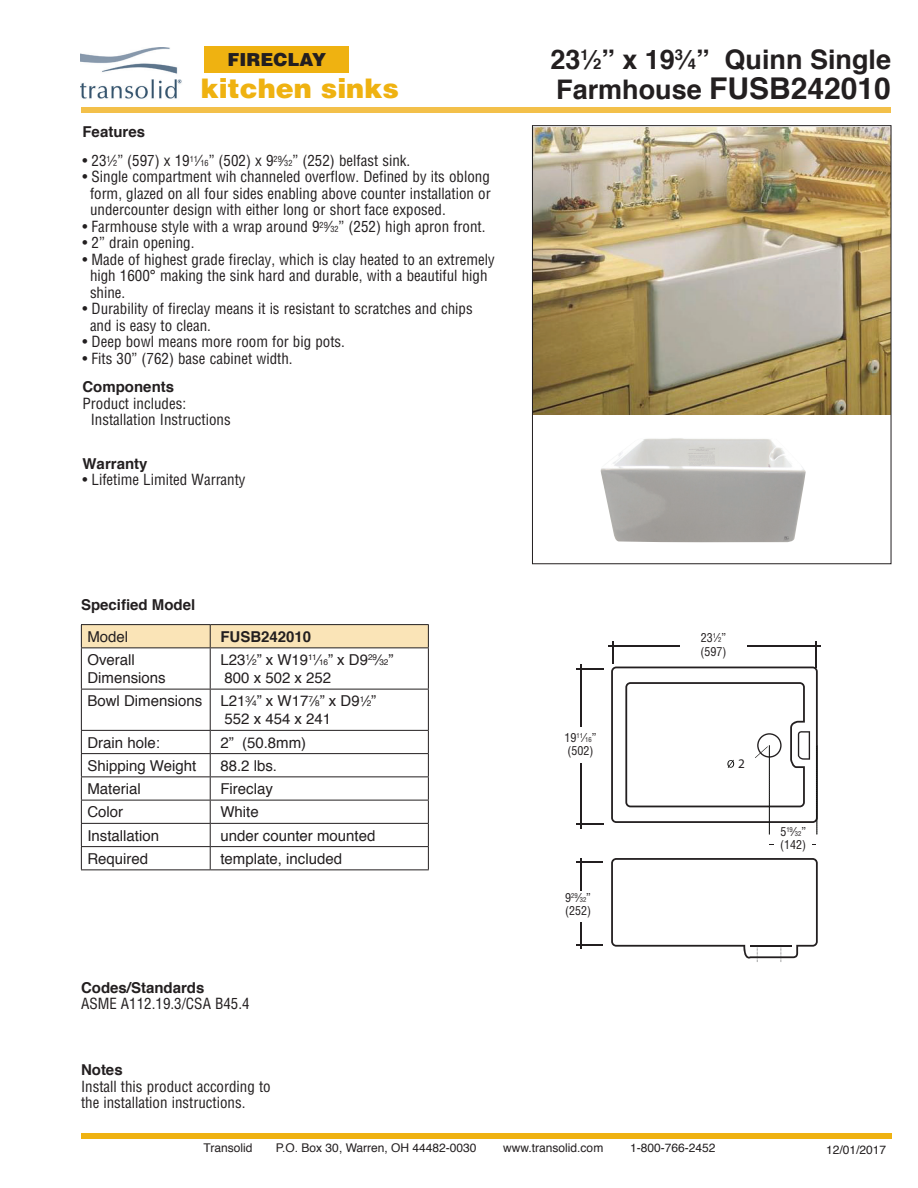
<style>
.page{position:relative;width:918px;height:1188px;background:#fff}
.page>*{position:absolute;margin:0;border:0;box-sizing:border-box;transform-origin:0 0}
.t1{font:700 30px "Helvetica";color:#231f20}
.t2{font:700 27px "Helvetica";color:#231f20}
.t3{font:900 27px "Helvetica";color:#efb211}
.t4{font:21.6px "Myriad Pro";color:#231f20}
.t5{font:900 18px "Helvetica";color:#231f20}
.t6{font:condensed 15px/16.5px "Helvetica";color:#231f20}
.t7{font:15px/18px "Helvetica";color:#231f20}
.t8{font:700 15px "Helvetica";color:#231f20}
.t9{font:13.2px "Myriad Pro";color:#231f20}
.t10{font:12px "Helvetica";color:#231f20}
.t11{font:condensed 12px/13.5px "Helvetica";color:#231f20}
.t12{font:condensed 6.6px "Helvetica";color:#231f20}
.s1{font-size:8.25px}
.s2{font-size:14.85px}
.s3{font-size:27px}
.s4{font-size:6.6px}
.s5{font-size:12px}
</style>
<div class="page">
<img style="left:81px;top:47px;width:101px;height:52px">
<hr style="left:815px;top:641px;width:2px;height:27px;background:#231f20">
<hr style="left:748px;top:646px;width:73px;height:1px;background:#231f20">
<hr style="left:608px;top:646px;width:72px;height:1px;background:#231f20">
<hr style="left:612px;top:641px;width:2px;height:23px;background:#231f20">
<hr style="left:576px;top:861px;width:27px;height:2px;background:#231f20">
<hr style="left:580px;top:916px;width:1px;height:33px;background:#231f20">
<hr style="left:580px;top:858px;width:1px;height:33px;background:#231f20">
<svg style="left:576px;top:944px;width:27px;height:1px"></svg>
<hr style="left:580px;top:763px;width:2px;height:66px;background:#231f20">
<hr style="left:580px;top:664px;width:2px;height:63px;background:#231f20">
<hr style="left:576px;top:668px;width:28px;height:2px;background:#231f20">
<hr style="left:576px;top:823px;width:28px;height:2px;background:#231f20">
<svg style="left:611px;top:858px;width:207px;height:104px"></svg>
<hr style="left:769px;top:844px;width:47px;height:1px;background:#231f20">
<svg style="left:611px;top:667px;width:207px;height:167px"></svg>
<div style="left:81px;top:107px;width:810px;height:6px;background:#f3c04a"></div>
<div style="left:81px;top:1134px;width:810px;height:5px;background:#efb211"></div>
<img style="left:534px;top:127px;width:355px;height:288px">
<hr style="left:81px;top:648px;width:1px;height:41px;background:#231f20">
<hr style="left:81px;top:689px;width:1px;height:41px;background:#231f20">
<hr style="left:81px;top:730px;width:129px;height:1px;background:#231f20">
<hr style="left:81px;top:753px;width:129px;height:1px;background:#231f20">
<hr style="left:81px;top:776px;width:129px;height:1px;background:#231f20">
<hr style="left:81px;top:800px;width:129px;height:1px;background:#231f20">
<hr style="left:81px;top:823px;width:129px;height:1px;background:#231f20">
<hr style="left:81px;top:846px;width:129px;height:1px;background:#231f20">
<svg style="left:81px;top:731px;width:1px;height:138px"></svg>
<hr style="left:81px;top:869px;width:129px;height:1px;background:#231f20">
<hr style="left:210px;top:648px;width:1px;height:41px;background:#231f20">
<hr style="left:428px;top:648px;width:1px;height:41px;background:#231f20">
<hr style="left:210px;top:689px;width:1px;height:41px;background:#231f20">
<hr style="left:428px;top:689px;width:1px;height:41px;background:#231f20">
<hr style="left:210px;top:753px;width:219px;height:1px;background:#231f20">
<hr style="left:210px;top:776px;width:219px;height:1px;background:#231f20">
<hr style="left:210px;top:800px;width:219px;height:1px;background:#231f20">
<hr style="left:210px;top:823px;width:219px;height:1px;background:#231f20">
<hr style="left:210px;top:846px;width:219px;height:1px;background:#231f20">
<svg style="left:210px;top:731px;width:1px;height:138px"></svg>
<svg style="left:428px;top:731px;width:1px;height:138px"></svg>
<hr style="left:210px;top:869px;width:219px;height:1px;background:#231f20">
<hr style="left:81px;top:624px;width:129px;height:1px;background:#231f20">
<hr style="left:210px;top:624px;width:219px;height:1px;background:#231f20">
<svg style="left:81px;top:625px;width:348px;height:23px;background:#f1dcb1"></svg>
<hr style="left:81px;top:689px;width:129px;height:1px;background:#231f20">
<hr style="left:210px;top:689px;width:219px;height:1px;background:#231f20">
<hr style="left:210px;top:730px;width:219px;height:1px;background:#231f20">
<div style="left:204px;top:46px;width:145px;height:27px;background:#efb211"></div>
<img style="left:600px;top:438px;width:206px;height:104px">
<div style="left:532px;top:125px;width:359px;height:439px;border:1px solid #231f20"></div>
<div style="left:774px;top:826px;width:38px;height:27px;background:#fff"></div>
<div style="left:562px;top:892px;width:32px;height:29px;background:#fff"></div>
<p class="t5" style="left:228px;top:48px;width:100px">FIRECLAY</p>
<h2 class="t3" style="left:201px;top:71px;width:200px">kitchen sinks</h2>
<p class="t8" style="left:82px;top:120px;width:64px">Features</p>
<p class="t6" style="left:82px;top:152px;width:329px">• 23<sup>1</sup>⁄<span class="s1">2</span>” (597) x 19<sup>11</sup>⁄<span class="s1">16</span>” (502) x 9<sup>29</sup>⁄<span class="s1">32</span>” (252) belfast sink.</p>
<p class="t6" style="left:90px;top:168px;width:402px;text-align:justify;text-indent:-8px">• Single compartment wih channeled overflow. Defined by its oblong form, glazed on all four sides enabling above counter installation or undercounter design with either long or short face exposed.</p>
<p class="t6" style="left:83px;top:218px;width:405px">• Farmhouse style with a wrap around 9<sup>29</sup>⁄<span class="s1">32</span>” (252) high apron front.</p>
<p class="t6" style="left:83px;top:234px;width:113px">• 2” drain opening.</p>
<p class="t6" style="left:90px;top:251px;width:406px;text-indent:-8px">• Made of highest grade fireclay, which is clay heated to an extremely high 1600° making the sink hard and durable, with a beautiful high shine.</p>
<p class="t6" style="left:90px;top:300px;width:384px;text-indent:-8px">• Durability of fireclay means it is resistant to scratches and chips and is easy to clean.</p>
<p class="t6" style="left:83px;top:333px;width:264px">• Deep bowl means more room for big pots.</p>
<p class="t6" style="left:83px;top:350px;width:212px">• Fits 30” (762) base cabinet width.</p>
<p class="t8" style="left:83px;top:375px;width:93px">Components</p>
<p class="t6" style="left:91px;top:395px;width:141px;text-indent:-8px">Product includes:<br>Installation Instructions</p>
<p class="t8" style="left:83px;top:451px;width:67px">Warranty</p>
<p class="t6" style="left:83px;top:471px;width:165px">• Lifetime Limited Warranty</p>
<p class="t8" style="left:81px;top:592px;width:116px">Specified Model</p>
<p class="t7" style="left:87px;top:628px;width:42px">Model</p>
<p class="t8" style="left:220px;top:624px;width:92px">FUSB242010</p>
<p class="t7" style="left:87px;top:651px;width:80px">Overall<br>Dimensions</p>
<p class="t7" style="left:220px;top:651px;width:175px">L23<sup>1</sup>⁄<span class="s1">2</span>” x W19<sup>11</sup>⁄<span class="s1">16</span>” x D9<sup>29</sup>⁄<span class="s1">32</span>”<br>800 x 502 x 252</p>
<p class="t7" style="left:225px;top:693px;width:153px;text-indent:-137px">Bowl Dimensions L21<sup>3</sup>⁄<span class="s1">4</span>” x W17<sup>7</sup>⁄<span class="s1">8</span>” x D9<sup>1</sup>⁄<span class="s1">2</span>”<br>552 x 454 x 241</p>
<p class="t7" style="left:87px;top:734px;width:74px">Drain hole:</p>
<p class="t7" style="left:220px;top:734px;width:87px">2” (50.8mm)</p>
<p class="t7" style="left:87px;top:757px;width:110px">Shipping Weight</p>
<p class="t7" style="left:220px;top:757px;width:58px">88.2 lbs.</p>
<p class="t7" style="left:87px;top:780px;width:55px">Material</p>
<p class="t7" style="left:220px;top:780px;width:54px">Fireclay</p>
<p class="t7" style="left:87px;top:804px;width:37px">Color</p>
<p class="t7" style="left:220px;top:804px;width:40px">White</p>
<p class="t7" style="left:87px;top:827px;width:73px">Installation</p>
<p class="t7" style="left:220px;top:827px;width:157px">under counter mounted</p>
<p class="t7" style="left:87px;top:850px;width:62px">Required</p>
<p class="t7" style="left:220px;top:850px;width:123px">template, included</p>
<p class="t8" style="left:81px;top:975px;width:125px">Codes/Standards</p>
<p class="t6" style="left:81px;top:995px;width:170px">ASME A112.19.3/CSA B45.4</p>
<p class="t8" style="left:81px;top:1058px;width:43px">Notes</p>
<p class="t6" style="left:81px;top:1078px;width:191px">Install this product according to the installation instructions.</p>
<h2 class="t2" style="left:550px;top:37px;width:342px">23<sup>1</sup>⁄<span class="s2">2</span>” x 19<sup>3</sup>⁄<span class="s2">4</span>” Quinn Single</h2>
<h1 class="t1" style="left:556px;top:64px;width:336px"><span class="s3">Farmhouse</span> FUSB242010</h1>
<p class="t11" style="left:565px;top:731px;width:33px">19<sup>11</sup>⁄<span class="s4">16</span>” (502)</p>
<h3 class="t4" style="left:567px;top:732px;width:23px">18</h3>
<p class="t12" style="left:565px;top:893px;width:27px"><span class="s5">9</span>29<span class="s5">⁄</span>32<span class="s5">”</span></p>
<p class="t11" style="left:565px;top:904px;width:27px">(252)</p>
<h3 class="t4" style="left:566px;top:891px;width:28px">9.9</h3>
<p class="t11" style="left:700px;top:631px;width:27px">23<sup>1</sup>⁄<span class="s4">2</span>” (597)</p>
<h3 class="t4" style="left:698px;top:632px;width:39px">23.5</h3>
<p class="t9" style="left:738px;top:755px;width:8px">2</p>
<p class="t12" style="left:780px;top:827px;width:27px"><span class="s5">5</span>19<span class="s5">⁄</span>32<span class="s5">”</span></p>
<p class="t11" style="left:780px;top:838px;width:27px">(142)</p>
<p class="t9" style="left:783px;top:828px;width:18px">5.6</p>
<p class="t10" style="left:204px;top:1138px;width:50px">Transolid</p>
<p class="t10" style="left:276px;top:1138px;width:202px">P.O. Box 30, Warren, OH 44482-0030</p>
<p class="t10" style="left:503px;top:1138px;width:102px">www.transolid.com</p>
<p class="t10" style="left:630px;top:1138px;width:87px">1-800-766-2452</p>
<p class="t10" style="left:826px;top:1140px;width:62px">12/01/2017</p>
</div>
